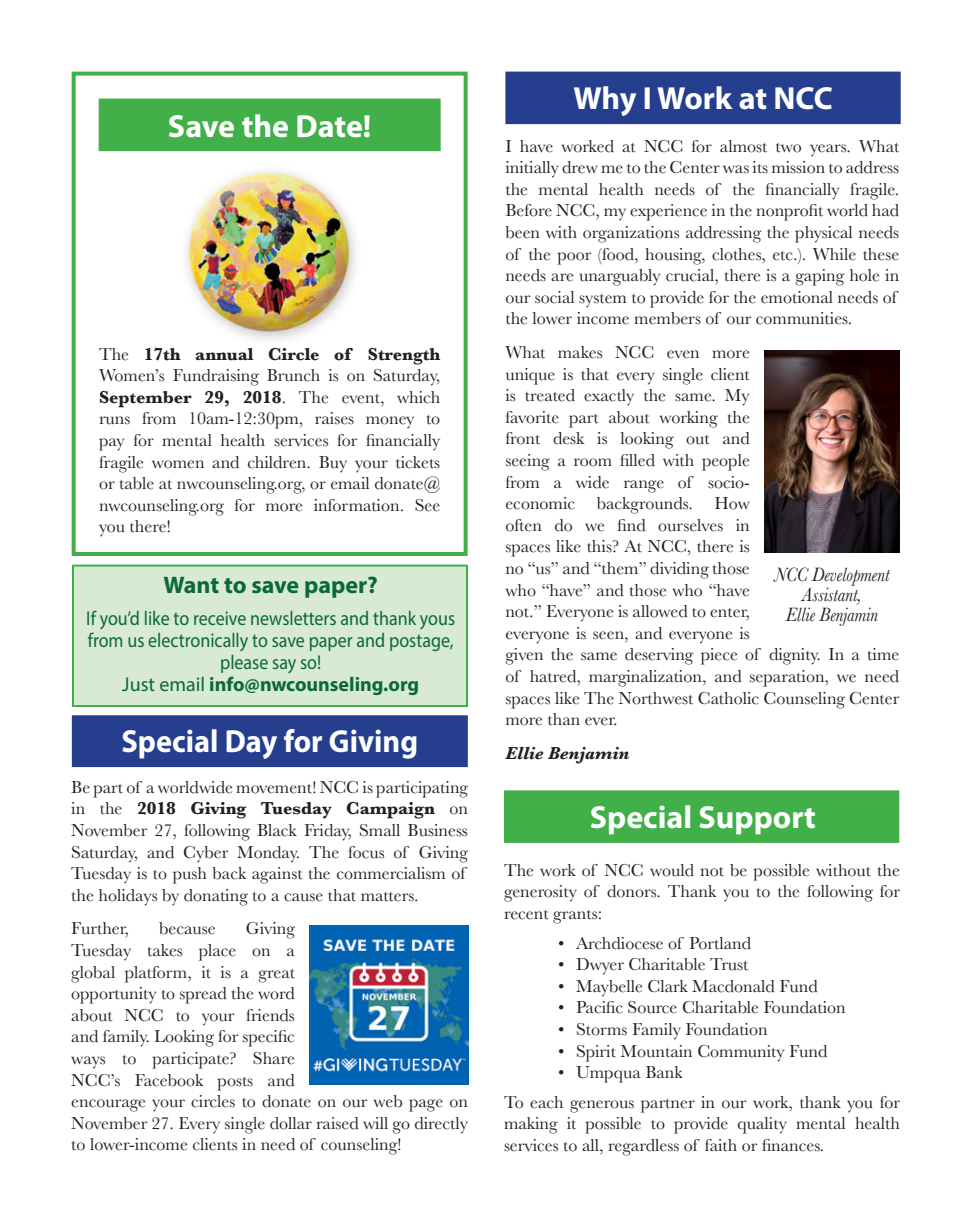
<style>
.page{position:relative;width:972px;height:1224px;background:#fff}
.page>*{position:absolute;margin:0;border:0;box-sizing:border-box;transform-origin:0 0}
.t1{font:700 32px "Myriad Pro";color:#fff}
.t2{font:700 32px "Myriad Pro";color:#fff;scale:.95 1}
.t3{font:700 24px "Myriad Pro";color:#0a6938}
.t4{font:20px/22px "Myriad Pro";color:#0a6938;text-align:center;scale:.9 1}
.t5{font:italic 20px "Baskerville";color:#231f20;scale:.9 1}
.t6{font:700 20px "Myriad Pro";color:#0a6938}
.t7{font:18px/21.6px "Baskerville";color:#231f20}
.t8{font:italic 700 18px "Baskerville";color:#231f20}
.s1{font-weight:700}
.s2{font-weight:400}
</style>
<div class="page">
<div style="left:72px;top:565px;width:396px;height:142px;background:#d8ead3;border:2px solid #41b049"></div>
<div style="left:505px;top:72px;width:396px;height:52px;background:#253f8e"></div>
<div style="left:72px;top:715px;width:396px;height:52px;background:#253f8e;border:2px solid #253f8e"></div>
<div style="left:72px;top:72px;width:396px;height:484px;border:4px solid #41b049"></div>
<div style="left:99px;top:99px;width:342px;height:52px;background:#41b049"></div>
<div style="left:504px;top:790px;width:395px;height:53px;background:#41b049;border:2px solid #41b049"></div>
<img style="left:185px;top:171px;width:171px;height:169px">
<img style="left:309px;top:925px;width:159px;height:159px">
<img style="left:764px;top:350px;width:136px;height:203px">
<p class="t1" style="left:168px;top:105px;width:205px">Save the Date!</p>
<p class="t7" style="left:99px;top:343px;width:343px;text-align:justify">The <span class="s1">17th annual Circle of Strength </span>Women’s Fundraising Brunch is on Saturday, <span class="s1">September 29, 2018</span>. The event, which runs from 10am-12:30pm, raises money to pay for mental health services for financially fragile women and children. Buy your tickets or table at nwcounseling.org, or email donate@ nwcounseling.org for more information. See you there!</p>
<p class="t3" style="left:163px;top:569px;width:216px">Want to save paper?</p>
<p class="t4" style="left:86px;top:607px;width:411px">If you’d like to receive newsletters and thank yous from us electronically to save paper and postage, please say so!</p>
<p class="t6" style="left:122px;top:671px;width:298px"><span class="s2">Just email</span> info@nwcounseling.org</p>
<p class="t2" style="left:121px;top:721px;width:314px">Special Day for Giving</p>
<p class="t7" style="left:71px;top:777px;width:398px">Be part of a worldwide movement! NCC is participating in the <span class="s1">2018 Giving Tuesday Campaign</span> on November 27, following Black Friday, Small Business Saturday, and Cyber Monday. The focus of Giving Tuesday is to push back against the commercialism of the holidays by donating to a cause that matters.</p>
<p class="t7" style="left:71px;top:918px;width:59px">Further,</p>
<p class="t7" style="left:159px;top:918px;width:58px">because</p>
<p class="t7" style="left:71px;top:918px;width:398px;text-indent:175px">Giving<br>Tuesday takes place on a<br>global platform, it is a great<br>opportunity to spread the word<br>about NCC to your friends<br>and family. Looking for specific<br>ways to participate? Share<br>NCC’s Facebook posts and<br>encourage your circles to donate on our web page on<br>November 27. Every single dollar raised will go directly to lower-income clients in need of counseling!</p>
<p class="t1" style="left:573px;top:77px;width:261px">Why I Work at NCC</p>
<p class="t7" style="left:505px;top:135px;width:395px">I have worked at NCC for almost two years. What initially drew me to the Center was its mission to address the mental health needs of the financially fragile.<br>Before NCC, my experience in the nonprofit world had been with organizations addressing the physical needs of the poor (food, housing, clothes, etc.). While these needs are unarguably crucial, there is a gaping hole in our social system to provide for the emotional needs of the lower income members of our communities.</p>
<p class="t7" style="left:505px;top:342px;width:395px">What makes NCC even more<br>unique is that every single client<br>is treated exactly the same. My<br>favorite part about working the<br>front desk is looking out and<br>seeing a room filled with people<br>from a wide range of socio-<br>economic backgrounds. How<br>often do we find ourselves in<br>spaces like this? At NCC, there is<br>no “us” and “them” dividing those<br>who “have” and those who “have<br>not.” Everyone is allowed to enter,<br>everyone is seen, and everyone is<br>given the same deserving piece of dignity. In a time of hatred, marginalization, and separation, we need spaces like The Northwest Catholic Counseling Center more than ever.</p>
<p class="t8" style="left:505px;top:741px;width:125px">Ellie Benjamin</p>
<p class="t5" style="left:774px;top:561px;width:129px">NCC Development</p>
<p class="t5" style="left:802px;top:581px;width:68px">Assistant,</p>
<p class="t5" style="left:786px;top:601px;width:104px">Ellie Benjamin</p>
<p class="t1" style="left:590px;top:796px;width:228px">Special Support</p>
<p class="t7" style="left:504px;top:859px;width:398px;text-align:justify">The work of NCC would not be possible without the generosity of donors. Thank you to the following for recent grants:</p>
<p class="t7" style="left:558px;top:932px;width:195px">• Archdiocese of Portland</p>
<p class="t7" style="left:558px;top:954px;width:192px">• Dwyer Charitable Trust</p>
<p class="t7" style="left:558px;top:975px;width:261px">• Maybelle Clark Macdonald Fund</p>
<p class="t7" style="left:558px;top:997px;width:289px">• Pacific Source Charitable Foundation</p>
<p class="t7" style="left:558px;top:1019px;width:211px">• Storms Family Foundation</p>
<p class="t7" style="left:558px;top:1040px;width:271px">• Spirit Mountain Community Fund</p>
<p class="t7" style="left:558px;top:1062px;width:126px">• Umpqua Bank</p>
<p class="t7" style="left:504px;top:1091px;width:398px;text-align:justify">To each generous partner in our work, thank you for making it possible to provide quality mental health services to all, regardless of faith or finances.</p>
</div>
